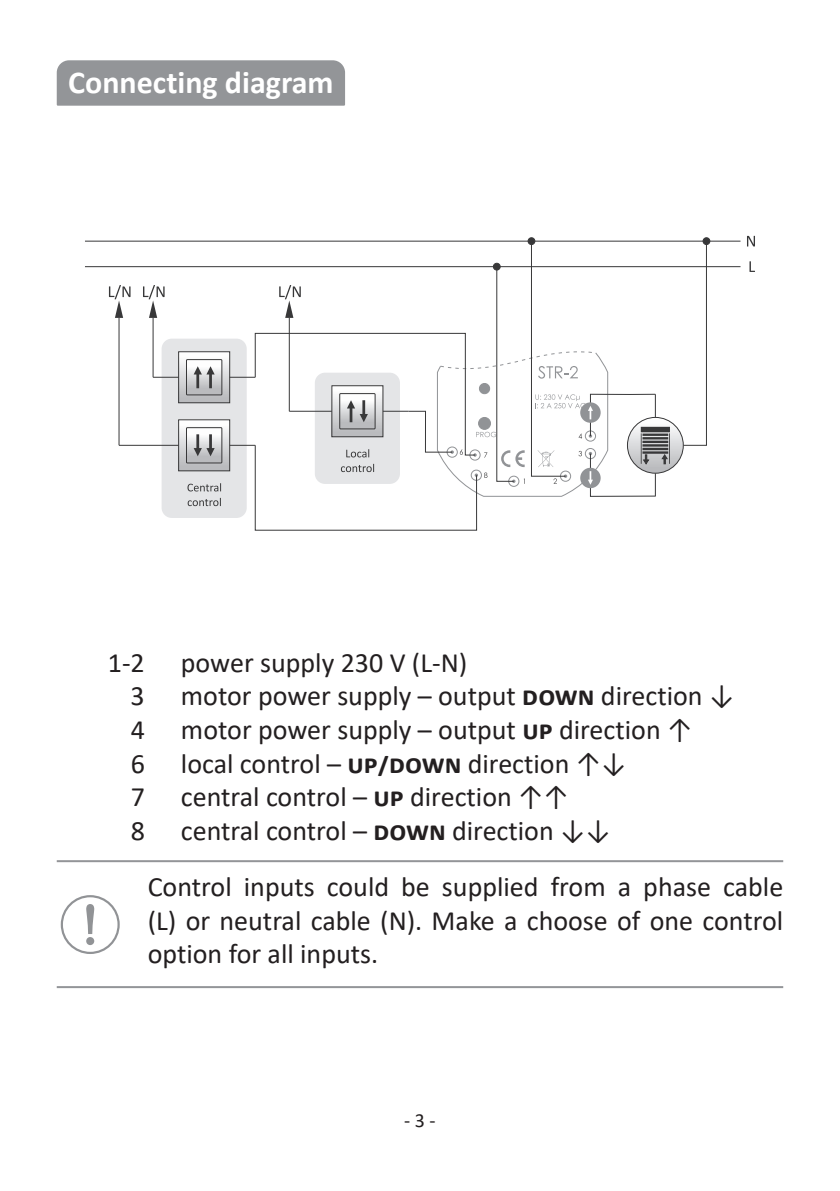
<style>
.page{position:relative;width:840px;height:1191px;background:#fff}
.page>*{position:absolute;margin:0;border:0;box-sizing:border-box;transform-origin:0 0}
.t1{font:700 32px "Calibri";color:#fff}
.t2{font:28px/56.4px "Calibri";color:#231f20}
.t3{font:20px "Calibri";color:#231f20}
.s1{font-weight:700}
</style>
<div class="page">
<hr style="left:57px;top:860px;width:725px;height:2px;background:#939598">
<hr style="left:57px;top:986px;width:725px;height:2px;background:#939598">
<div style="left:161px;top:339px;width:85px;height:179px;background:#e4e5e7;border-radius:10px"></div>
<hr style="left:85px;top:266px;width:655px;height:1px;background:#383839">
<hr style="left:85px;top:240px;width:655px;height:2px;background:#383839">
<div style="left:527px;top:238px;width:7px;height:7px;border:1px solid #383839;border-radius:50%"></div>
<div style="left:702px;top:238px;width:7px;height:6px;background:#383839;border-radius:50%"></div>
<div style="left:702px;top:238px;width:7px;height:7px;border:1px solid #383839;border-radius:50%"></div>
<svg style="left:747px;top:236px;width:7px;height:10px"></svg>
<svg style="left:749px;top:261px;width:5px;height:11px"></svg>
<svg style="left:180px;top:353px;width:48px;height:48px"></svg>
<div style="left:178px;top:351px;width:52px;height:52px;border:1px solid #383839"></div>
<svg style="left:186px;top:359px;width:36px;height:36px"></svg>
<hr style="left:153px;top:376px;width:25px;height:2px;background:#383839">
<hr style="left:229px;top:376px;width:26px;height:2px;background:#383839">
<svg style="left:180px;top:421px;width:48px;height:48px"></svg>
<div style="left:178px;top:419px;width:52px;height:52px;border:1px solid #383839"></div>
<div style="left:186px;top:427px;width:36px;height:36px;border:1px solid #383839"></div>
<svg style="left:186px;top:428px;width:36px;height:35px"></svg>
<hr style="left:119px;top:444px;width:59px;height:2px;background:#383839">
<hr style="left:229px;top:444px;width:26px;height:2px;background:#383839">
<hr style="left:152px;top:318px;width:2px;height:59px;background:#383839">
<hr style="left:118px;top:318px;width:2px;height:127px;background:#383839">
<svg style="left:143px;top:285px;width:21px;height:33px"></svg>
<svg style="left:109px;top:285px;width:21px;height:33px"></svg>
<svg style="left:682px;top:240px;width:24px;height:206px"></svg>
<svg style="left:187px;top:483px;width:34px;height:8px"></svg>
<svg style="left:187px;top:498px;width:34px;height:8px"></svg>
<svg style="left:627px;top:417px;width:56px;height:56px"></svg>
<svg style="left:254px;top:240px;width:415px;height:291px"></svg>
<div style="left:56px;top:60px;width:289px;height:46px;background:#939598"></div>
<div style="left:61px;top:895px;width:59px;height:59px;border:2px solid #919396;border-radius:50%"></div>
<svg style="left:86px;top:904px;width:9px;height:41px"></svg>
<p class="t1" style="left:68px;top:60px;width:267px">Connecting diagram</p>
<p class="t2" style="left:108px;top:633px;width:38px">1-2</p>
<p class="t2" style="left:181px;top:633px;width:288px">power supply 230 V (L-N)</p>
<p class="t2" style="left:131px;top:667px;width:16px">3</p>
<p class="t2" style="left:181px;top:667px;width:554px">motor power supply – output <span class="s1">Down</span> direction ↓</p>
<p class="t2" style="left:131px;top:701px;width:16px">4</p>
<p class="t2" style="left:181px;top:701px;width:512px">motor power supply – output <span class="s1">up</span> direction ↑</p>
<p class="t2" style="left:131px;top:734px;width:16px">6</p>
<p class="t2" style="left:181px;top:734px;width:447px">local control – <span class="s1">up/down</span> direction ↑↓</p>
<p class="t2" style="left:131px;top:768px;width:16px">7</p>
<p class="t2" style="left:181px;top:768px;width:389px">central control – <span class="s1">up</span> direction ↑↑</p>
<p class="t2" style="left:131px;top:801px;width:16px">8</p>
<p class="t2" style="left:148px;top:801px;width:636px;text-indent:33px">central control – <span class="s1">Down</span> direction ↓↓<br>Control inputs could be supplied from a phase cable</p>
<p class="t2" style="left:148px;top:903px;width:636px;line-height:33.6px">(L) or neutral cable (N). Make a choose of one control option for all inputs.</p>
<p class="t3" style="left:404px;top:1106px;width:33px">- 3 -</p>
</div>
